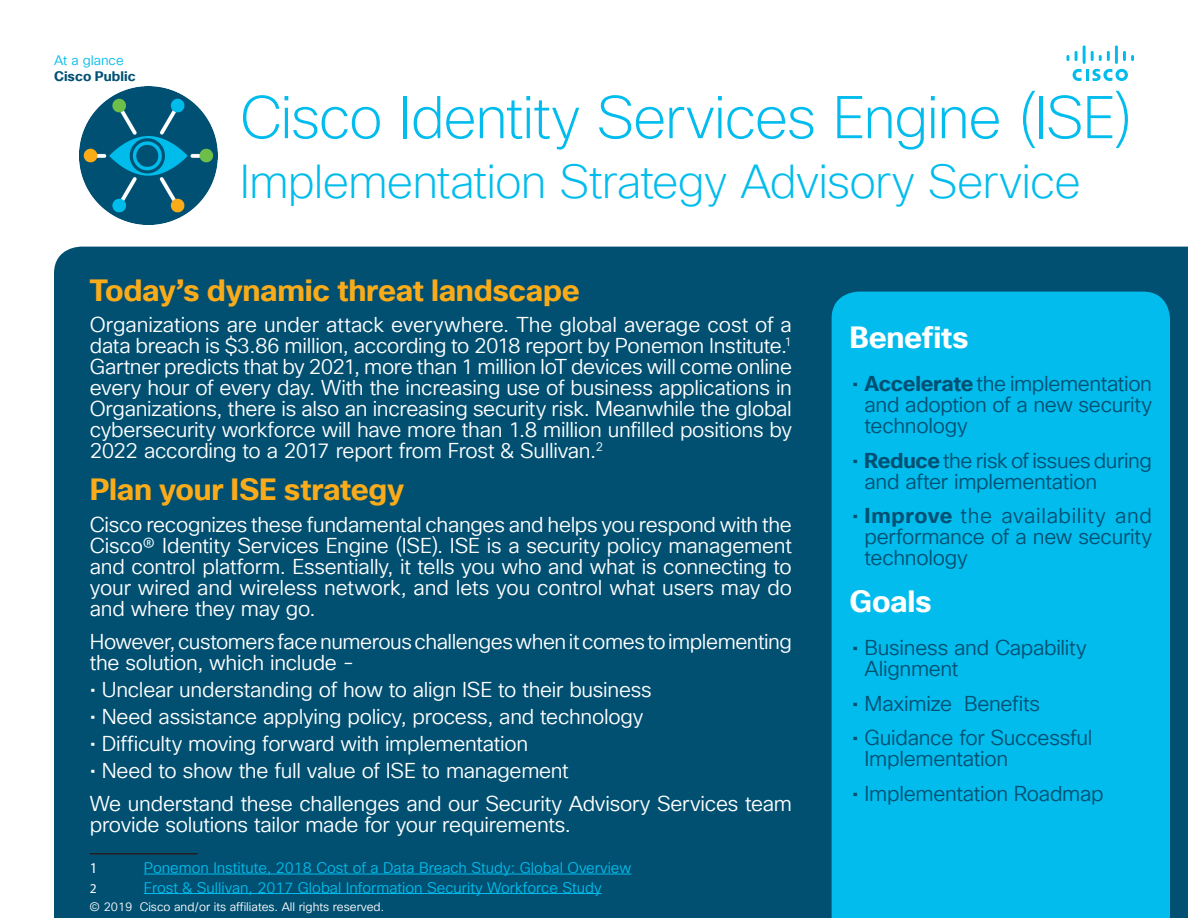
<style>
.page{position:relative;width:1188px;height:918px;background:#fff}
.page>*{position:absolute;margin:0;border:0;box-sizing:border-box;transform-origin:0 0}
.Title_Headline{font:200 58.5px "Cisco Sans TT";letter-spacing:-.025em;color:#01bcec}
.Title_Headline-2{font:200 46.5px "Cisco Sans TT";letter-spacing:-.02em;color:#01bcec}
.Intro_Heading{font:700 30px "Cisco Sans TT";letter-spacing:-.01em;color:#faab1a}
.Sidebar_Heading_Whit{font:700 30px "Cisco Sans TT";letter-spacing:-.01em;color:#fff}
.Intro{font:21px/21px "Cisco Sans TT Light";letter-spacing:-.015em;color:#fff;text-align:justify}
.t1{font:21px/21px "Cisco Sans TT Light";letter-spacing:-.015em;color:#005073}
.t2{font:15px "Cisco Sans TT Light";color:#01bcec}
.t3{font:15px "Myriad Pro";color:#fff}
.t4{font:700 13.5px "Cisco Sans TT";color:#005073}
.t5{font:13.5px "Cisco Sans TT Light";color:#01bcec}
.t6{font:13.5px "Myriad Pro";color:#fff}
.Footer_white{font:12px "Cisco Sans TT Light";color:#fff}
.s1{font-family:"Cisco Sans TT"}
.s2{font-family:"Cisco Sans TT";font-weight:700}
</style>
<div class="page">
<svg style="left:1073px;top:69px;width:55px;height:12px"></svg>
<svg style="left:1067px;top:55px;width:2px;height:6px"></svg>
<svg style="left:1075px;top:51px;width:3px;height:10px"></svg>
<hr style="left:1083px;top:45px;width:3px;height:19px;background:#01bcec">
<svg style="left:1091px;top:51px;width:19px;height:10px"></svg>
<hr style="left:1115px;top:45px;width:3px;height:19px;background:#01bcec">
<svg style="left:1123px;top:51px;width:11px;height:10px"></svg>
<div style="left:54px;top:247px;width:1134px;height:671px;background:#015072"></div>
<div style="left:832px;top:292px;width:338px;height:626px;background:#01bcec"></div>
<hr style="left:90px;top:853px;width:108px;height:2px;background:#231f20">
<hr style="left:144px;top:874px;width:487px;height:1px;background:#01bcec">
<hr style="left:144px;top:893px;width:458px;height:1px;background:#01bcec">
<img style="left:79px;top:86px;width:139px;height:139px">
<p class="t5" style="left:54px;top:51px;width:71px">At a glance</p>
<p class="t4" style="left:54px;top:67px;width:83px">Cisco Public</p>
<p class="Title_Headline" style="left:240px;top:80px;width:894px">Cisco Identity Services Engine (ISE)</p>
<p class="Title_Headline-2" style="left:240px;top:152px;width:843px">Implementation Strategy Advisory Service</p>
<p class="Intro_Heading" style="left:90px;top:270px;width:492px">Today’s dynamic threat landscape</p>
<p class="Intro" style="left:90px;top:315px;width:704px">Organizations are under attack everywhere. The global average cost of a data breach is $3.86 million, according to 2018 report by Ponemon Institute.<sup>1<br></sup>Gartner predicts that by 2021, more than 1 million IoT devices will come online every hour of every day. With the increasing use of business applications in Organizations, there is also an increasing security risk. Meanwhile the global cybersecurity workforce will have more than 1.8 million unfilled positions by 2022 according to a 2017 report from Frost &amp; Sullivan.<sup>2</sup></p>
<p class="Intro_Heading" style="left:90px;top:470px;width:316px">Plan your ISE strategy</p>
<p class="Intro" style="left:90px;top:515px;width:704px">Cisco recognizes these fundamental changes and helps you respond with the Cisco® Identity Services Engine (ISE). ISE is a security policy management and control platform. Essentially, it tells you who and what is connecting to your wired and wireless network, and lets you control what users may do and where they may go.</p>
<p class="Intro" style="left:90px;top:632px;width:704px">However, customers face numerous challenges when it comes to implementing the solution, which include -</p>
<p class="Intro" style="left:90px;top:680px;width:564px">• Unclear understanding of how to align ISE to their business</p>
<p class="Intro" style="left:90px;top:707px;width:555px">• Need assistance applying policy, process, and technology</p>
<p class="Intro" style="left:90px;top:734px;width:440px">• Difficulty moving forward with implementation</p>
<p class="Intro" style="left:90px;top:761px;width:481px">• Need to show the full value of ISE to management</p>
<p class="Intro" style="left:90px;top:794px;width:704px">We understand these challenges and our Security Advisory Services team provide solutions tailor made for your requirements.</p>
<p class="t3" style="left:90px;top:859px;width:9px">1</p>
<p class="t2" style="left:144px;top:858px;width:489px">Ponemon Institute, 2018 Cost of a Data Breach Study: Global Overview</p>
<p class="t6" style="left:90px;top:880px;width:8px">2</p>
<p class="t2" style="left:144px;top:878px;width:459px">Frost &amp; Sullivan, 2017 Global Information Security Workforce Study</p>
<p class="Footer_white" style="left:90px;top:899px;width:296px">© 2019 Cisco and/or its affiliates. All rights reserved.</p>
<p class="Sidebar_Heading_Whit" style="left:850px;top:317px;width:121px">Benefits</p>
<p class="t1" style="left:865px;top:374px;width:289px;text-align:justify;text-indent:-13px"><span class="s1">•</span> <span class="s2">Accelerate</span> the implementation and adoption of a new security technology</p>
<p class="t1" style="left:865px;top:451px;width:289px;text-indent:-13px"><span class="s1">•</span> <span class="s2">Reduce</span> the risk of issues during and after implementation</p>
<p class="t1" style="left:865px;top:506px;width:289px;text-align:justify;text-indent:-13px"><span class="s1">•</span> <span class="s2">Improve</span> the availability and performance of a new security technology</p>
<p class="Sidebar_Heading_Whit" style="left:850px;top:581px;width:84px">Goals</p>
<p class="t1" style="left:865px;top:638px;width:224px;text-indent:-13px"><span class="s1">•</span> Business and Capability<br>Alignment</p>
<p class="t1" style="left:852px;top:694px;width:190px"><span class="s1">•</span> Maximize Benefits</p>
<p class="t1" style="left:865px;top:728px;width:229px;text-indent:-13px"><span class="s1">•</span> Guidance for Successful<br>Implementation</p>
<p class="t1" style="left:852px;top:784px;width:253px"><span class="s1">•</span> Implementation Roadmap</p>
</div>
